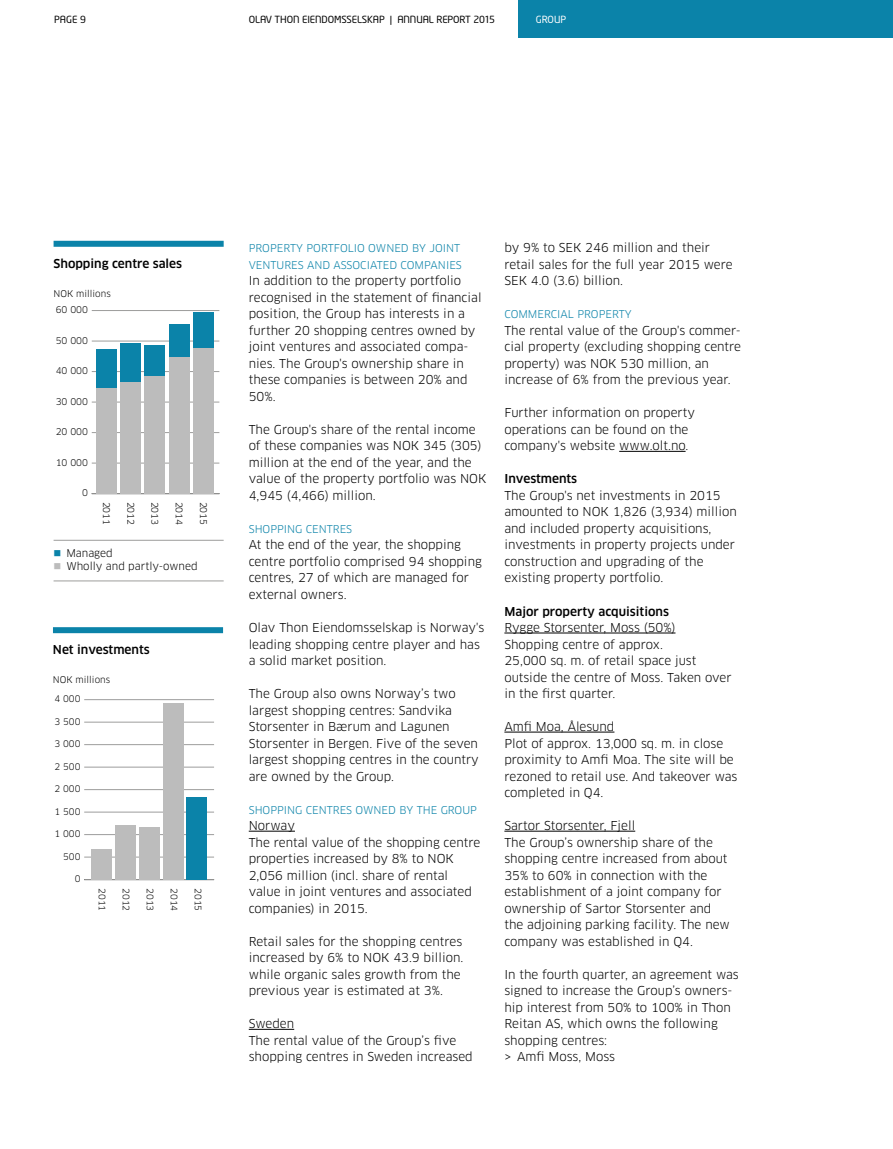
<style>
.page{position:relative;width:893px;height:1149px;background:#fff}
.page>*{position:absolute;margin:0;border:0;box-sizing:border-box;transform-origin:0 0}
.t1{font:12px/16.5px "Clan";color:#000}
.t2{font:500 12px "Clan";color:#000}
.t3{font:10.5px/16.5px "Clan";color:#0b83a9}
.t4{font:10.5px "Clan";color:#000}
.t5{font:9.75px "Neo Tech";letter-spacing:-.01em;color:#000}
.t6{font:9.75px "Neo Tech";color:#fff}
.t7{font:9px "Clan";color:#000}
.t8{font:8.85px "Clan";color:#000}
.s1{color:#0b83a9}
.s2{color:#bcbcbc}
</style>
<div class="page">
<div style="left:518px;top:0;width:375px;height:38px;background:#0b83a9"></div>
<hr style="left:249px;top:830px;width:46px;height:1px;background:#000">
<hr style="left:249px;top:1028px;width:45px;height:1px;background:#000">
<hr style="left:619px;top:451px;width:67px;height:1px;background:#000">
<hr style="left:504px;top:632px;width:171px;height:1px;background:#000">
<hr style="left:504px;top:731px;width:110px;height:1px;background:#000">
<hr style="left:504px;top:830px;width:131px;height:1px;background:#000">
<div style="left:53px;top:627px;width:170px;height:6px;background:#0b83a9"></div>
<div style="left:54px;top:241px;width:170px;height:6px;background:#0b83a9"></div>
<hr style="left:84px;top:879px;width:130px;height:1px;background:#9d9d9c">
<hr style="left:84px;top:856px;width:130px;height:1px;background:#9d9d9c">
<hr style="left:84px;top:834px;width:130px;height:1px;background:#9d9d9c">
<hr style="left:84px;top:811px;width:130px;height:1px;background:#9d9d9c">
<hr style="left:84px;top:789px;width:130px;height:1px;background:#9d9d9c">
<hr style="left:84px;top:766px;width:130px;height:1px;background:#9d9d9c">
<hr style="left:84px;top:744px;width:130px;height:1px;background:#9d9d9c">
<hr style="left:84px;top:721px;width:130px;height:1px;background:#9d9d9c">
<hr style="left:84px;top:699px;width:130px;height:1px;background:#9d9d9c">
<div style="left:91px;top:848px;width:21px;height:31px;background:#bcbcbc"></div>
<div style="left:115px;top:824px;width:20px;height:55px;background:#bcbcbc"></div>
<div style="left:139px;top:826px;width:20px;height:53px;background:#bcbcbc"></div>
<div style="left:163px;top:702px;width:20px;height:177px;background:#bcbcbc"></div>
<div style="left:187px;top:797px;width:20px;height:82px;background:#0b83a9"></div>
<hr style="left:92px;top:493px;width:127px;height:1px;background:#9d9d9c">
<hr style="left:92px;top:462px;width:127px;height:1px;background:#9d9d9c">
<hr style="left:92px;top:432px;width:127px;height:1px;background:#9d9d9c">
<hr style="left:92px;top:401px;width:127px;height:1px;background:#9d9d9c">
<hr style="left:92px;top:371px;width:127px;height:1px;background:#9d9d9c">
<hr style="left:92px;top:341px;width:127px;height:1px;background:#9d9d9c">
<hr style="left:92px;top:310px;width:127px;height:1px;background:#9d9d9c">
<div style="left:96px;top:349px;width:21px;height:39px;background:#0b83a9"></div>
<div style="left:120px;top:343px;width:21px;height:39px;background:#0b83a9"></div>
<div style="left:144px;top:345px;width:21px;height:31px;background:#0b83a9"></div>
<div style="left:169px;top:324px;width:21px;height:33px;background:#0b83a9"></div>
<div style="left:193px;top:312px;width:21px;height:36px;background:#0b83a9"></div>
<div style="left:96px;top:388px;width:21px;height:105px;background:#bcbcbc"></div>
<div style="left:120px;top:382px;width:21px;height:111px;background:#bcbcbc"></div>
<div style="left:144px;top:376px;width:21px;height:117px;background:#bcbcbc"></div>
<div style="left:169px;top:357px;width:21px;height:136px;background:#bcbcbc"></div>
<div style="left:193px;top:348px;width:21px;height:145px;background:#bcbcbc"></div>
<hr style="left:54px;top:540px;width:170px;height:1px;background:#9d9d9c">
<hr style="left:54px;top:580px;width:170px;height:1px;background:#9d9d9c">
<p class="t5" style="left:54px;top:14px;width:33px">PAGE 9</p>
<p class="t5" style="left:249px;top:14px;width:248px">OLAV THON EIENDOMSSELSKAP | ANNUAL REPORT 2015</p>
<p class="t6" style="left:536px;top:14px;width:32px">GROUP</p>
<p class="t2" style="left:54px;top:256px;width:130px">Shopping centre sales</p>
<p class="t7" style="left:54px;top:288px;width:59px">NOK millions</p>
<p class="t7" style="left:56px;top:304px;width:34px">60 000</p>
<p class="t7" style="left:56px;top:334px;width:34px">50 000</p>
<p class="t7" style="left:56px;top:365px;width:34px">40 000</p>
<p class="t7" style="left:56px;top:395px;width:34px">30 000</p>
<p class="t7" style="left:56px;top:426px;width:34px">20 000</p>
<p class="t7" style="left:56px;top:456px;width:34px">10 000</p>
<p class="t7" style="left:82px;top:487px;width:7px">0</p>
<p class="t7" style="left:112px;top:501px;width:25px;rotate:90deg">2011</p>
<p class="t7" style="left:136px;top:501px;width:25px;rotate:90deg">2012</p>
<p class="t7" style="left:160px;top:501px;width:25px;rotate:90deg">2013</p>
<p class="t7" style="left:185px;top:501px;width:25px;rotate:90deg">2014</p>
<p class="t7" style="left:209px;top:501px;width:25px;rotate:90deg">2015</p>
<p class="t4" style="left:54px;top:547px;width:61px"><span class="s1">■</span> Managed</p>
<p class="t4" style="left:54px;top:559px;width:146px"><span class="s2">■</span> Wholly and partly-owned</p>
<p class="t2" style="left:53px;top:642px;width:98px">Net investments</p>
<p class="t7" style="left:53px;top:674px;width:59px">NOK millions</p>
<p class="t8" style="left:55px;top:693px;width:27px">4 000</p>
<p class="t8" style="left:55px;top:715px;width:27px">3 500</p>
<p class="t8" style="left:55px;top:738px;width:27px">3 000</p>
<p class="t8" style="left:55px;top:760px;width:27px">2 500</p>
<p class="t8" style="left:55px;top:783px;width:27px">2 000</p>
<p class="t8" style="left:55px;top:805px;width:27px">1 500</p>
<p class="t8" style="left:55px;top:828px;width:27px">1 000</p>
<p class="t8" style="left:63px;top:850px;width:19px">500</p>
<p class="t8" style="left:75px;top:873px;width:7px">0</p>
<p class="t8" style="left:108px;top:887px;width:25px;rotate:90deg">2011</p>
<p class="t8" style="left:132px;top:887px;width:25px;rotate:90deg">2012</p>
<p class="t8" style="left:156px;top:887px;width:25px;rotate:90deg">2013</p>
<p class="t8" style="left:180px;top:887px;width:25px;rotate:90deg">2014</p>
<p class="t8" style="left:203px;top:887px;width:25px;rotate:90deg">2015</p>
<p class="t3" style="left:249px;top:240px;width:215px">PROPERTY PORTFOLIO OWNED BY JOINT<br>VENTURES AND ASSOCIATED COMPANIES</p>
<p class="t1" style="left:249px;top:273px;width:234px">In addition to the property portfolio recognised in the statement of financial position, the Group has interests in a further 20 shopping centres owned by joint ventures and associated compa&shy;nies. The Group's ownership share in these companies is between 20% and 50%.</p>
<p class="t1" style="left:249px;top:421px;width:239px">The Group's share of the rental income of these companies was NOK 345 (305) million at the end of the year, and the value of the property portfolio was NOK 4,945 (4,466) million.</p>
<p class="t3" style="left:249px;top:521px;width:105px">SHOPPING CENTRES</p>
<p class="t1" style="left:249px;top:537px;width:235px">At the end of the year, the shopping centre portfolio comprised 94 shopping centres, 27 of which are managed for external owners.</p>
<p class="t1" style="left:249px;top:619px;width:237px">Olav Thon Eiendomsselskap is Norway's leading shopping centre player and has a solid market position.</p>
<p class="t1" style="left:249px;top:685px;width:232px">The Group also owns Norway’s two largest shopping centres: Sandvika Storsenter in Bærum and Lagunen Storsenter in Bergen. Five of the seven largest shopping centres in the country are owned by the Group.</p>
<p class="t3" style="left:249px;top:801px;width:230px">SHOPPING CENTRES OWNED BY THE GROUP</p>
<p class="t1" style="left:249px;top:817px;width:233px">Norway<br>The rental value of the shopping centre properties increased by 8% to NOK<br>2,056 million (incl. share of rental value in joint ventures and associated companies) in 2015.</p>
<p class="t1" style="left:249px;top:933px;width:216px">Retail sales for the shopping centres increased by 6% to NOK 43.9 billion. while organic sales growth from the previous year is estimated at 3%.</p>
<p class="t1" style="left:249px;top:1015px;width:225px">Sweden<br>The rental value of the Group’s five shopping centres in Sweden increased</p>
<p class="t1" style="left:504px;top:240px;width:230px">by 9% to SEK 246 million and their retail sales for the full year 2015 were<br>SEK 4.0 (3.6) billion.</p>
<p class="t3" style="left:504px;top:306px;width:129px">COMMERCIAL PROPERTY</p>
<p class="t1" style="left:504px;top:322px;width:238px">The rental value of the Group's commer&shy;cial property (excluding shopping centre property) was NOK 530 million, an increase of 6% from the previous year.</p>
<p class="t1" style="left:504px;top:405px;width:192px">Further information on property operations can be found on the company's website www.olt.no.</p>
<p class="t2" style="left:504px;top:471px;width:74px">Investments</p>
<p class="t1" style="left:504px;top:487px;width:234px">The Group's net investments in 2015 amounted to NOK 1,826 (3,934) million and included property acquisitions, investments in property projects under construction and upgrading of the existing property portfolio.</p>
<p class="t2" style="left:504px;top:603px;width:166px">Major property acquisitions</p>
<p class="t1" style="left:504px;top:619px;width:229px">Rygge Storsenter, Moss (50%)<br>Shopping centre of approx.<br>25,000 sq. m. of retail space just outside the centre of Moss. Taken over in the first quarter.</p>
<p class="t1" style="left:504px;top:718px;width:235px">Amfi Moa, Ålesund<br>Plot of approx. 13,000 sq. m. in close proximity to Amfi Moa. The site will be rezoned to retail use. And takeover was completed in Q4.</p>
<p class="t1" style="left:504px;top:817px;width:227px">Sartor Storsenter, Fjell<br>The Group’s ownership share of the shopping centre increased from about 35% to 60% in connection with the establishment of a joint company for ownership of Sartor Storsenter and the adjoining parking facility. The new company was established in Q4.</p>
<p class="t1" style="left:504px;top:966px;width:236px">In the fourth quarter, an agreement was signed to increase the Group’s owners&shy;hip interest from 50% to 100% in Thon<br>Reitan AS, which owns the following shopping centres:<br>&gt; Amfi Moss, Moss</p>
</div>
